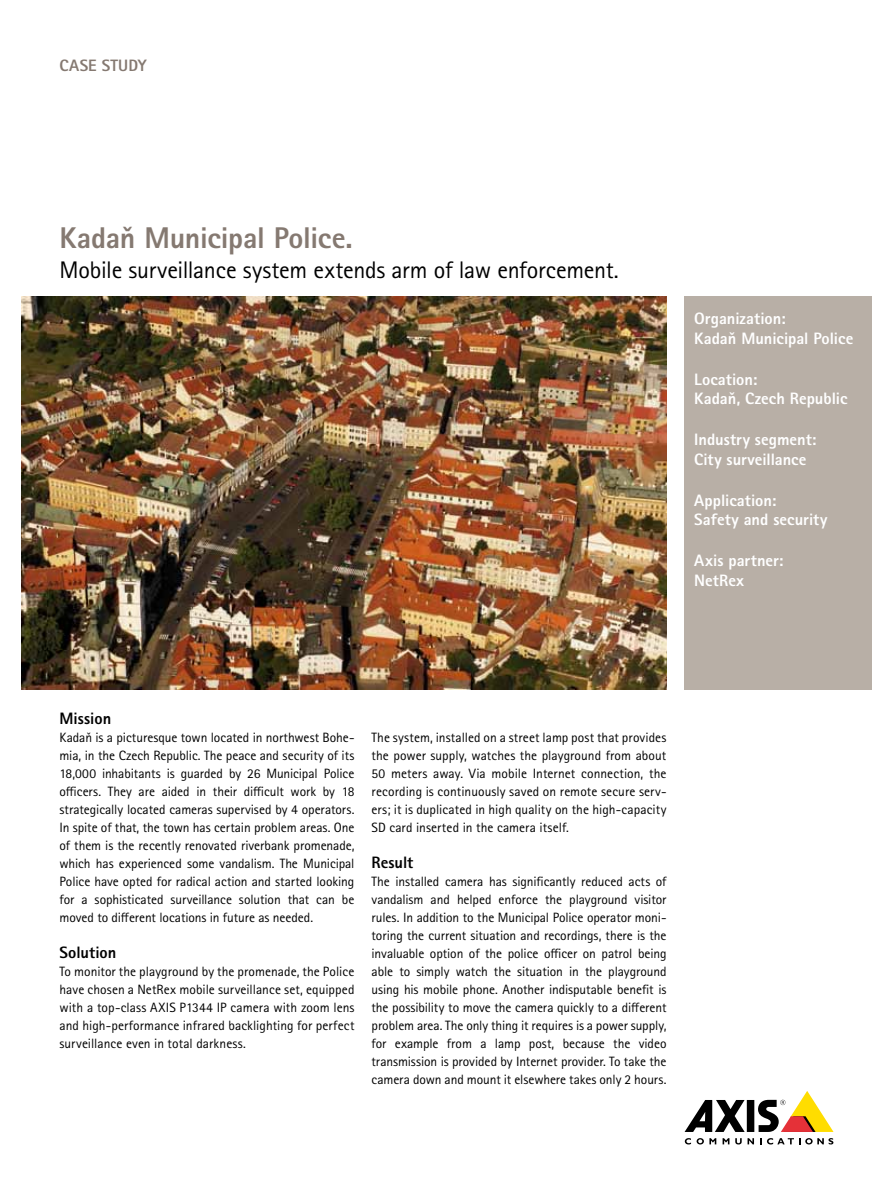
<style>
.page{position:relative;width:893px;height:1191px;background:#fff}
.page>*{position:absolute;margin:0;border:0;box-sizing:border-box;transform-origin:0 0}
.t1{font:800 30px "Rotis Sans Serif Pro";letter-spacing:-.01em;color:#857971}
.t2{font:24px "Rotis Sans Serif Pro";letter-spacing:-.01em;color:#000}
.t3{font:800 16.5px/19.5px "Rotis Sans Serif Pro";color:#fff}
.t4{font:800 16.5px "Rotis Sans Serif Pro";color:#000}
.t5{font:800 16.5px "Rotis Sans Serif Pro";letter-spacing:.01em;color:#857971}
.t6{font:13.5px/18px "Rotis Sans Serif Pro";letter-spacing:-.005em;color:#000;text-align:justify}
</style>
<div class="page">
<div style="left:747px;top:1100px;width:7px;height:32px;background:#000"></div>
<svg style="left:685px;top:1100px;width:60px;height:32px"></svg>
<svg style="left:758px;top:1091px;width:75px;height:41px"></svg>
<svg style="left:685px;top:1138px;width:6px;height:6px"></svg>
<svg style="left:697px;top:1138px;width:19px;height:6px"></svg>
<svg style="left:723px;top:1138px;width:6px;height:6px"></svg>
<svg style="left:735px;top:1138px;width:19px;height:6px"></svg>
<svg style="left:760px;top:1138px;width:73px;height:6px"></svg>
<div style="left:684px;top:296px;width:188px;height:393px;background:#b8afa6"></div>
<img style="left:21px;top:296px;width:645px;height:393px">
<p class="t5" style="left:60px;top:55px;width:89px">CASE STUDY</p>
<h1 class="t1" style="left:60px;top:219px;width:295px">Kadaň Municipal Police.</h1>
<h2 class="t2" style="left:60px;top:256px;width:561px">Mobile surveillance system extends arm of law enforcement.</h2>
<p class="t3" style="left:694px;top:308px;width:161px">Organization:<br>Kadaň Municipal Police</p>
<p class="t3" style="left:694px;top:369px;width:155px">Location:<br>Kadaň, Czech Republic</p>
<p class="t3" style="left:694px;top:430px;width:124px">Industry segment:<br>City surveillance</p>
<p class="t3" style="left:694px;top:490px;width:135px">Application:<br>Safety and security</p>
<p class="t3" style="left:694px;top:551px;width:91px">Axis partner:<br>NetRex</p>
<p class="t4" style="left:60px;top:707px;width:53px">Mission</p>
<p class="t6" style="left:60px;top:728px;width:297px">Kadaň is a picturesque town located in northwest Bohe&shy;mia, in the Czech Republic. The peace and security of its 18,000 inhabitants is guarded by 26 Municipal Police officers. They are aided in their difficult work by 18 strategically located cameras supervised by 4 operators.<br>In spite of that, the town has certain problem areas. One of them is the recently renovated riverbank promenade, which has experienced some vandalism. The Municipal Police have opted for radical action and started looking for a sophisticated surveillance solution that can be moved to different locations in future as needed.</p>
<p class="t4" style="left:60px;top:941px;width:58px">Solution</p>
<p class="t6" style="left:60px;top:962px;width:296px">To monitor the playground by the promenade, the Police have chosen a NetRex mobile surveillance set, equipped with a top-class AXIS P1344 IP camera with zoom lens and high-performance infrared backlighting for perfect surveillance even in total darkness.</p>
<p class="t6" style="left:372px;top:728px;width:296px">The system, installed on a street lamp post that provides the power supply, watches the playground from about 50 meters away. Via mobile Internet connection, the recording is continuously saved on remote secure serv&shy;ers; it is duplicated in high quality on the high-capacity SD card inserted in the camera itself.</p>
<p class="t4" style="left:372px;top:851px;width:43px">Result</p>
<p class="t6" style="left:372px;top:872px;width:297px">The installed camera has significantly reduced acts of vandalism and helped enforce the playground visitor rules. In addition to the Municipal Police operator moni&shy;toring the current situation and recordings, there is the invaluable option of the police officer on patrol being able to simply watch the situation in the playground using his mobile phone. Another indisputable benefit is the possibility to move the camera quickly to a different problem area. The only thing it requires is a power supply, for example from a lamp post, because the video transmission is provided by Internet provider. To take the camera down and mount it elsewhere takes only 2 hours.</p>
</div>
